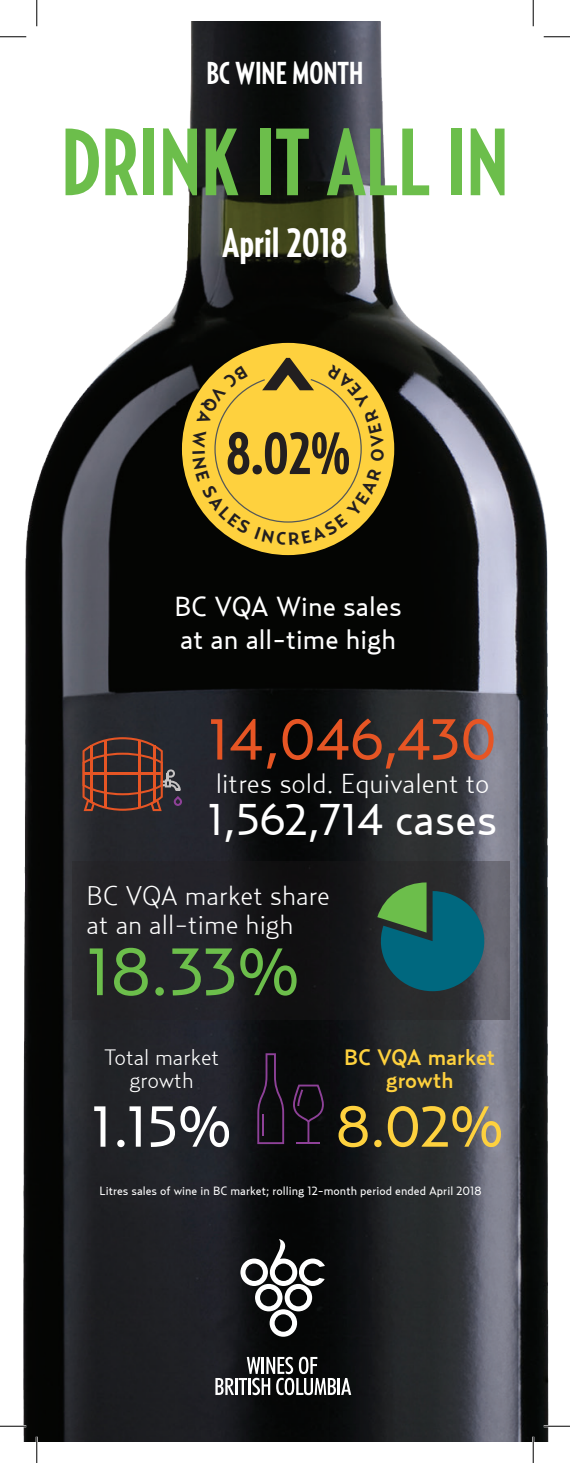
<style>
.page{position:relative;width:570px;height:1463px;background:#fff}
.page>*{position:absolute;margin:0;border:0;box-sizing:border-box;transform-origin:0 0}
.t1{font:700 94.5px "Relay Comp";color:#6cbe4b}
.t2{font:66.67px "Relay";color:#6cbe4b}
.t3{font:700 59.5px "Relay Comp";color:#231f20}
.t4{font:57.57px "Relay";color:#e65524}
.t5{font:57.57px "Relay";color:#fff}
.t6{font:57.57px "Relay";color:#fed13e}
.t7{font:44.1px "Relay";color:#fff}
.t8{font:700 41.12px "Relay Comp";color:#fff}
.t9{font:700 31.5px "Relay Comp";color:#fff}
.t10{font:27.47px/32.9px "Relay";color:#fff}
.t11{font:300 27.3px "Relay";color:#fff}
.t12{font:300 26.95px/28.9px "Relay";color:#fff}
.t13{font:300 22.22px/23.8px "Relay";color:#fff;text-align:center}
.t14{font:500 22.22px/23.8px "Relay";color:#fed13e;text-align:center}
.t15{font:11.9px "Relay";color:#fff}
</style>
<div class="page">
<img style="left:23px;top:21px;width:526px;height:1420px">
<div style="left:182px;top:343px;width:212px;height:212px;background:#fed13e;border-radius:50%"></div>
<svg style="left:328px;top:688px;width:190px;height:753px;background:#37393f"></svg>
<svg style="left:72px;top:861px;width:437px;height:159px;background:#222226"></svg>
<hr style="left:297px;top:1142px;width:23px;height:2px;background:#8e4198">
<svg style="left:293px;top:1084px;width:31px;height:59px;background:#1d1220"></svg>
<svg style="left:257px;top:1053px;width:27px;height:91px;background:#1f1323"></svg>
<hr style="left:262px;top:1114px;width:2px;height:21px;background:#8e4198">
<svg style="left:82px;top:737px;width:100px;height:74px;background:#59362f"></svg>
<svg style="left:374px;top:882px;width:116px;height:115px;background:#225f5e"></svg>
<svg style="left:240px;top:1239px;width:85px;height:97px"></svg>
<svg style="left:215px;top:1356px;width:136px;height:39px"></svg>
<hr style="left:0;top:36px;width:26px;height:2px;background:#fff">
<hr style="left:543px;top:36px;width:27px;height:2px;background:#fff">
<hr style="left:0;top:1425px;width:26px;height:2px;background:#fff">
<hr style="left:543px;top:1425px;width:27px;height:2px;background:#fff">
<hr style="left:36px;top:0;width:2px;height:26px;background:#fff">
<hr style="left:36px;top:1436px;width:2px;height:26px;background:#fff">
<hr style="left:532px;top:0;width:2px;height:26px;background:#fff">
<hr style="left:532px;top:1436px;width:2px;height:26px;background:#fff">
<svg style="left:0;top:36px;width:26px;height:1px"></svg>
<svg style="left:543px;top:36px;width:27px;height:1px"></svg>
<svg style="left:0;top:1425px;width:26px;height:1px"></svg>
<svg style="left:543px;top:1425px;width:27px;height:1px"></svg>
<svg style="left:36px;top:0;width:1px;height:26px"></svg>
<svg style="left:36px;top:1436px;width:1px;height:26px"></svg>
<svg style="left:533px;top:0;width:1px;height:26px"></svg>
<svg style="left:533px;top:1436px;width:1px;height:26px"></svg>
<svg style="left:192px;top:358px;width:192px;height:187px"></svg>
<h3 class="t9" style="left:206px;top:54px;width:158px">BC WINE MONTH</h3>
<h1 class="t1" style="left:61px;top:106px;width:449px">DRINK IT ALL IN</h1>
<h3 class="t8" style="left:222px;top:218px;width:127px">April 2018</h3>
<h3 class="t3" style="left:226px;top:418px;width:125px">8.02%</h3>
<h3 class="t10" style="left:174px;top:589px;width:229px">BC VQA Wine sales at an all-time high</h3>
<h3 class="t4" style="left:208px;top:705px;width:290px">14,046,430</h3>
<h3 class="t7" style="left:208px;top:793px;width:291px">1,562,714 cases</h3>
<h3 class="t11" style="left:216px;top:767px;width:275px">litres sold. Equivalent to</h3>
<h3 class="t12" style="left:87px;top:880px;width:245px">BC VQA market share at an all-time high</h3>
<h2 class="t2" style="left:87px;top:932px;width:214px">18.33%</h2>
<h3 class="t13" style="left:104px;top:1044px;width:117px">Total market growth</h3>
<h3 class="t14" style="left:344px;top:1044px;width:153px">BC VQA market growth</h3>
<h3 class="t5" style="left:92px;top:1092px;width:141px">1.15%</h3>
<h3 class="t6" style="left:336px;top:1092px;width:169px">8.02%</h3>
<p class="t15" style="left:100px;top:1183px;width:383px">Litres sales of wine in BC market; rolling 12-month period ended April 2018</p>
</div>
